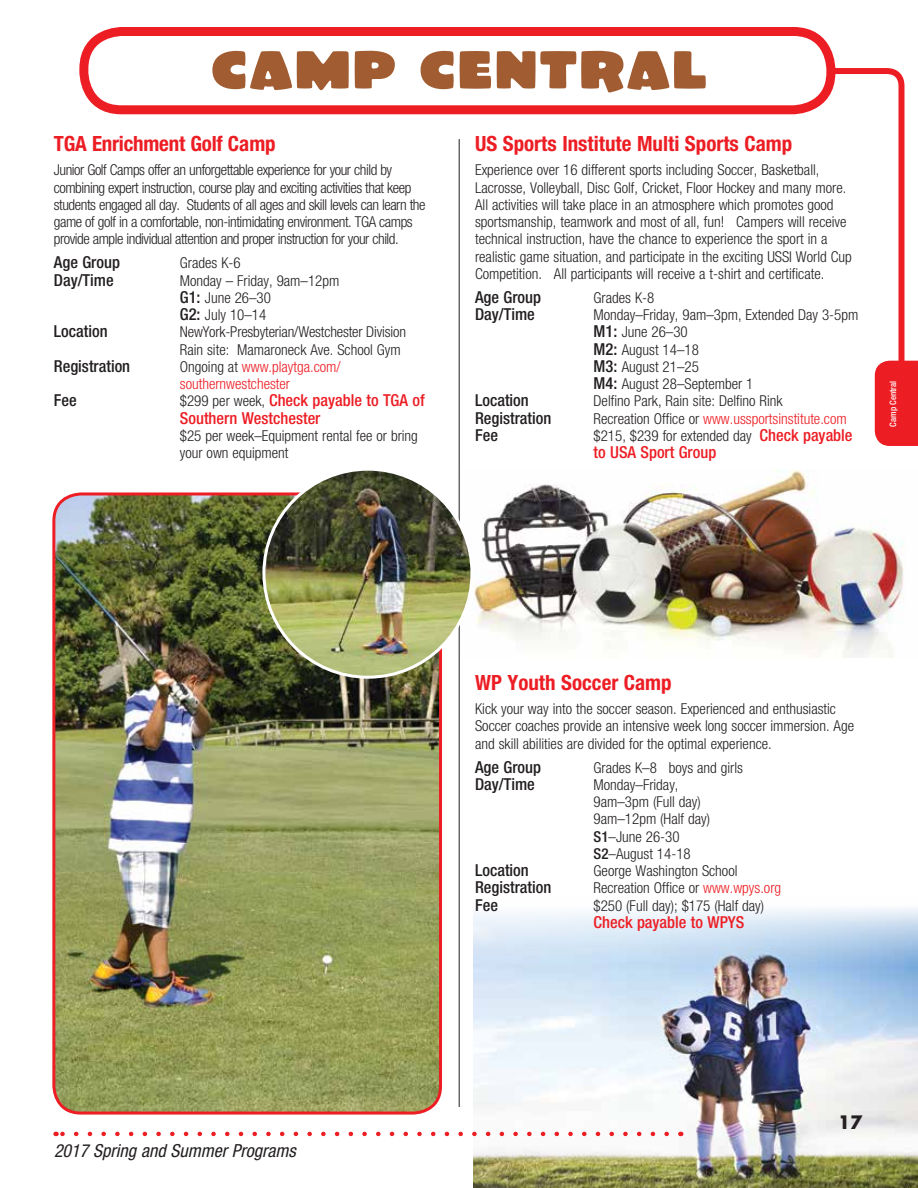
<style>
.page{position:relative;width:918px;height:1188px;background:#fff}
.page>*{position:absolute;margin:0;border:0;box-sizing:border-box;transform-origin:0 0}
.t1{font:54px "El Grande";letter-spacing:.05em;color:#a25c32}
.t2{font:700 condensed 21px "Helvetica Neue";color:#ed1d24}
.t3{font:italic condensed 18px "Helvetica Neue";color:#231f20}
.t4{font:700 18px "Futura";color:#231f20}
.t5{font:500 condensed 16.5px "Helvetica Neue";color:#231f20}
.t6{font:500 condensed 16.5px/17.2px "Helvetica Neue";color:#ed1d24}
.t7{font:300 condensed 15px/17.2px "Helvetica Neue";color:#231f20}
.t8{font:300 condensed 15px/17.2px "Helvetica Neue";letter-spacing:-.03em;color:#231f20}
.t9{font:300 condensed 15px/17.2px "Helvetica Neue";color:#ed1d24}
.t10{font:500 condensed 8.85px "Helvetica Neue";color:#fff}
.s1{font-weight:500;font-size:16.5px}
.s2{color:#231f20}
.s3{font-weight:300;font-size:15px;color:#231f20}
.s4{font-weight:500;font-size:16.5px;color:#ed1d24}
.s5{font-weight:500}
.s6{color:#ed1d24}
</style>
<div class="page">
<img style="left:474px;top:908px;width:444px;height:280px">
<img style="left:458px;top:469px;width:446px;height:189px">
<svg style="left:56px;top:1132px;width:611px;height:4px"></svg>
<hr style="left:459px;top:139px;width:1px;height:968px;background:#231f20">
<div style="left:79px;top:27px;width:756px;height:87px;border:9px solid #ed1d24;border-radius:38px"></div>
<svg style="left:827px;top:65px;width:91px;height:381px"></svg>
<img style="left:56px;top:496px;width:385px;height:615px">
<div style="left:52px;top:492px;width:390px;height:623px;border:3px solid #ed1d24;border-radius:27px"></div>
<img style="left:264px;top:469px;width:208px;height:208px;border-radius:104px">
<h1 class="t1" style="left:212px;top:35px;width:496px">CAMP CENTRAL</h1>
<h2 class="t2" style="left:54px;top:131px;width:223px">TGA Enrichment Golf Camp</h2>
<p class="t8" style="left:54px;top:161px;width:373px">Junior Golf Camps offer an unforgettable experience for your child by combining expert instruction, course play and exciting activities that keep students engaged all day. Students of all ages and skill levels can learn the game of golf in a comfortable, non-intimidating environment. TGA camps provide ample individual attention and proper instruction for your child.</p>
<p class="t5" style="left:54px;top:253px;width:68px">Age Group</p>
<p class="t7" style="left:180px;top:254px;width:62px">Grades K-6</p>
<p class="t5" style="left:54px;top:270px;width:61px">Day/Time</p>
<p class="t7" style="left:180px;top:271px;width:161px">Monday – Friday, 9am–12pm<br><span class="s1">G1:</span> June 26–30<br><span class="s1">G2:</span> July 10–14</p>
<p class="t5" style="left:54px;top:322px;width:55px">Location</p>
<p class="t7" style="left:180px;top:323px;width:228px">NewYork-Presbyterian/Westchester Division<br>Rain site: Mamaroneck Ave. School Gym</p>
<p class="t5" style="left:54px;top:356px;width:78px">Registration</p>
<p class="t9" style="left:180px;top:358px;width:162px"><span class="s2">Ongoing at</span> www.playtga.com/ southernwestchester</p>
<p class="t5" style="left:54px;top:391px;width:24px">Fee</p>
<p class="t6" style="left:180px;top:392px;width:246px"><span class="s3">$299 per week,</span> Check payable to TGA of<br>Southern Westchester</p>
<p class="t7" style="left:180px;top:427px;width:240px">$25 per week–Equipment rental fee or bring your own equipment</p>
<h2 class="t2" style="left:475px;top:131px;width:319px">US Sports Institute Multi Sports Camp</h2>
<p class="t7" style="left:475px;top:161px;width:378px">Experience over 16 different sports including Soccer, Basketball, Lacrosse, Volleyball, Disc Golf, Cricket, Floor Hockey and many more.<br>All activities will take place in an atmosphere which promotes good sportsmanship, teamwork and most of all, fun! Campers will receive technical instruction, have the chance to experience the sport in a realistic game situation, and participate in the exciting USSI World Cup Competition. All participants will receive a t-shirt and certificate.</p>
<p class="t5" style="left:475px;top:287px;width:68px">Age Group</p>
<p class="t7" style="left:594px;top:289px;width:62px">Grades K-8</p>
<p class="t5" style="left:475px;top:304px;width:61px">Day/Time</p>
<p class="t7" style="left:594px;top:306px;width:266px">Monday–Friday, 9am–3pm, Extended Day 3-5pm<br><span class="s1">M1:</span> June 26–30<br><span class="s1">M2:</span> August 14–18<br><span class="s1">M3:</span> August 21–25<br><span class="s1">M4:</span> August 28–September 1</p>
<p class="t5" style="left:475px;top:391px;width:55px">Location</p>
<p class="t7" style="left:594px;top:392px;width:191px">Delfino Park, Rain site: Delfino Rink</p>
<p class="t5" style="left:475px;top:408px;width:78px">Registration</p>
<p class="t9" style="left:594px;top:409px;width:255px"><span class="s2">Recreation Office or</span> www.ussportsinstitute.com</p>
<p class="t5" style="left:475px;top:425px;width:24px">Fee</p>
<p class="t7" style="left:594px;top:427px;width:260px">$215, $239 for extended day <span class="s4">Check payable</span></p>
<p class="t6" style="left:594px;top:443px;width:124px">to USA Sport Group</p>
<p class="t10" style="left:888px;top:427px;width:47px;rotate:-90deg">Camp Central</p>
<p class="t3" style="left:54px;top:1140px;width:243px">2017 Spring and Summer Programs</p>
<h2 class="t2" style="left:475px;top:670px;width:198px">WP Youth Soccer Camp</h2>
<p class="t7" style="left:475px;top:700px;width:381px">Kick your way into the soccer season. Experienced and enthusiastic<br>Soccer coaches provide an intensive week long soccer immersion. Age and skill abilities are divided for the optimal experience.</p>
<p class="t5" style="left:475px;top:757px;width:68px">Age Group</p>
<p class="t7" style="left:594px;top:759px;width:151px">Grades K–8 boys and girls</p>
<p class="t5" style="left:475px;top:774px;width:61px">Day/Time</p>
<p class="t7" style="left:594px;top:776px;width:118px">Monday–Friday,<br>9am–3pm (Full day)<br>9am–12pm (Half day)<br><span class="s5">S1</span>–June 26-30<br><span class="s5">S2</span>–August 14-18</p>
<p class="t5" style="left:475px;top:861px;width:55px">Location</p>
<p class="t7" style="left:594px;top:862px;width:145px">George Washington School</p>
<p class="t5" style="left:475px;top:878px;width:78px">Registration</p>
<p class="t7" style="left:594px;top:879px;width:189px">Recreation Office or <span class="s6">www.wpys.org</span></p>
<p class="t5" style="left:475px;top:895px;width:24px">Fee</p>
<p class="t7" style="left:594px;top:897px;width:172px">$250 (Full day); $175 (Half day)</p>
<p class="t6" style="left:594px;top:913px;width:152px">Check payable to WPYS</p>
<p class="t4" style="left:838px;top:1109px;width:26px">17</p>
</div>
